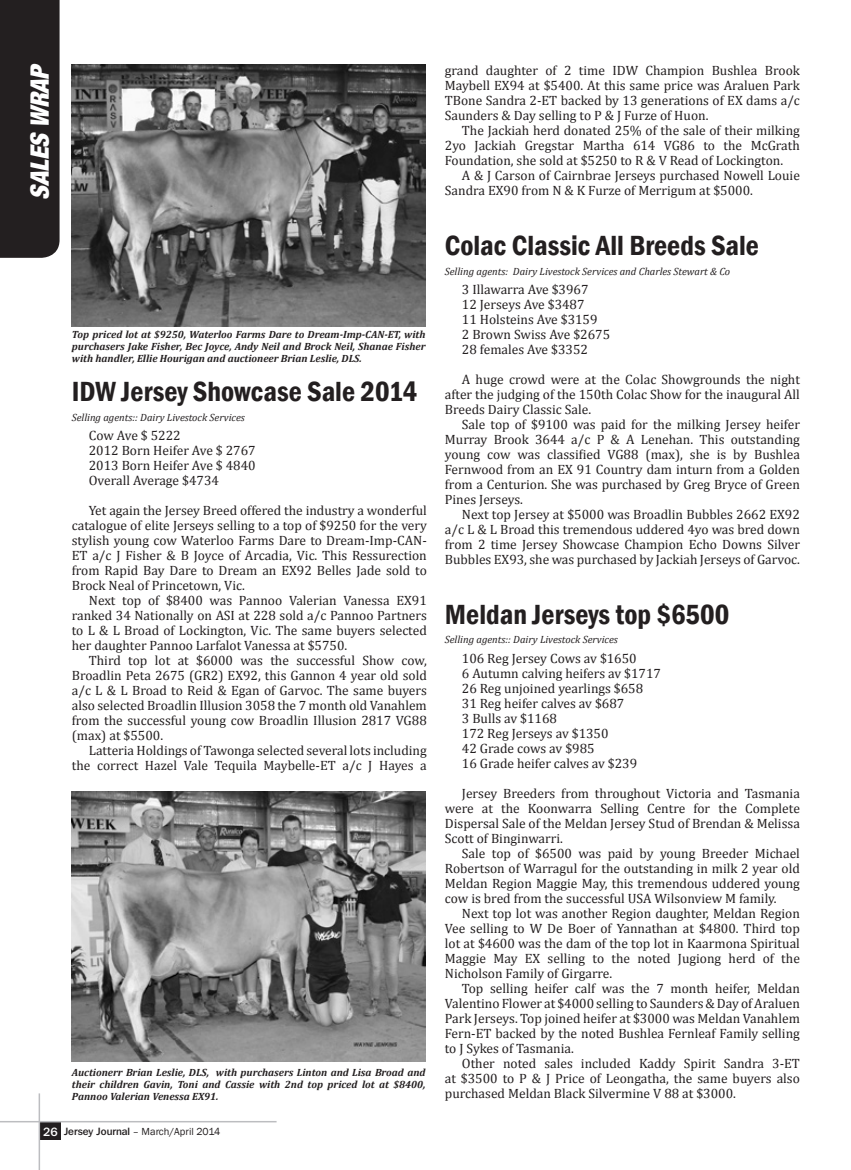
<style>
.page{position:relative;width:851px;height:1170px;background:#fff}
.page>*{position:absolute;margin:0;border:0;box-sizing:border-box;transform-origin:0 0}
.t1{font:600 condensed 28.5px "Franklin Gothic";color:#231f20}
.t2{font:italic 900 condensed 25.5px "Helvetica Neue";color:#fff}
.t3{font:13.5px/15px "Cambria";color:#231f20;text-align:justify}
.t4{font:italic 700 10.5px/12px "Cambria";color:#231f20;text-align:justify}
.t5{font:italic 10.5px "Cambria";color:#231f20}
.t6{font:10.5px "Franklin Gothic";color:#231f20}
.s1{font-family:"Franklin Gothic IT Cby BT";font-weight:500;font-size:12px;color:#fff}
.s2{font-family:"Franklin Gothic IT Cby BT";font-weight:500}
</style>
<div class="page">
<div style="left:40px;top:1122px;width:21px;height:17px;background:#231f20"></div>
<hr style="left:39px;top:1093px;width:1px;height:76px;background:#bcbdc0">
<hr style="left:0;top:1120px;width:276px;height:2px;background:#bcbdc0">
<div style="left:0;top:0;width:60px;height:258px;background:#231f20"></div>
<img style="left:72px;top:64px;width:353px;height:262px">
<img style="left:72px;top:791px;width:353px;height:270px">
<p class="t2" style="left:24px;top:200px;width:139px;rotate:-90deg">SALES WRAP</p>
<p class="t4" style="left:72px;top:328px;width:355px">Top priced lot at $9250, Waterloo Farms Dare to Dream-Imp-CAN-ET, with purchasers Jake Fisher, Bec Joyce, Andy Neil and Brock Neil, Shanae Fisher with handler, Ellie Hourigan and auctioneer Brian Leslie, DLS.</p>
<p class="t1" style="left:72px;top:373px;width:347px">IDW Jersey Showcase Sale 2014</p>
<p class="t5" style="left:72px;top:411px;width:174px">Selling agents:: Dairy Livestock Services</p>
<p class="t3" style="left:89px;top:428px;width:93px">Cow Ave $ 5222</p>
<p class="t3" style="left:89px;top:443px;width:168px">2012 Born Heifer Ave $ 2767</p>
<p class="t3" style="left:89px;top:458px;width:168px">2013 Born Heifer Ave $ 4840</p>
<p class="t3" style="left:89px;top:473px;width:132px">Overall Average $4734</p>
<p class="t3" style="left:72px;top:503px;width:356px;text-indent:17px">Yet again the Jersey Breed offered the industry a wonderful catalogue of elite Jerseys selling to a top of $9250 for the very stylish young cow Waterloo Farms Dare to Dream-Imp-CAN-ET a/c J Fisher &amp; B Joyce of Arcadia, Vic. This Ressurection from Rapid Bay Dare to Dream an EX92 Belles Jade sold to Brock Neal of Princetown, Vic.</p>
<p class="t3" style="left:72px;top:593px;width:356px;text-indent:17px">Next top of $8400 was Pannoo Valerian Vanessa EX91 ranked 34 Nationally on ASI at 228 sold a/c Pannoo Partners to L &amp; L Broad of Lockington, Vic. The same buyers selected her daughter Pannoo Larfalot Vanessa at $5750.</p>
<p class="t3" style="left:72px;top:653px;width:356px;text-indent:17px">Third top lot at $6000 was the successful Show cow, Broadlin Peta 2675 (GR2) EX92, this Gannon 4 year old sold a/c L &amp; L Broad to Reid &amp; Egan of Garvoc. The same buyers also selected Broadlin Illusion 3058 the 7 month old Vanahlem from the successful young cow Broadlin Illusion 2817 VG88 (max) at $5500.</p>
<p class="t3" style="left:72px;top:743px;width:356px;text-align:right">Latteria Holdings of Tawonga selected several lots including the correct Hazel Vale Tequila Maybelle-ET a/c J Hayes a</p>
<p class="t4" style="left:72px;top:1066px;width:355px">Auctionerr Brian Leslie, DLS, with purchasers Linton and Lisa Broad and their children Gavin, Toni and Cassie with 2nd top priced lot at $8400, Pannoo Valerian Venessa EX91.</p>
<p class="t6" style="left:43px;top:1125px;width:179px"><span class="s1">26</span> <span class="s2">Jersey Journal</span> – March/April 2014</p>
<p class="t3" style="left:445px;top:63px;width:356px">grand daughter of 2 time IDW Champion Bushlea Brook Maybell EX94 at $5400. At this same price was Araluen Park TBone Sandra 2-ET backed by 13 generations of EX dams a/c Saunders &amp; Day selling to P &amp; J Furze of Huon.</p>
<p class="t3" style="left:445px;top:123px;width:356px;text-indent:17px">The Jackiah herd donated 25% of the sale of their milking 2yo Jackiah Gregstar Martha 614 VG86 to the McGrath Foundation, she sold at $5250 to R &amp; V Read of Lockington.</p>
<p class="t3" style="left:445px;top:168px;width:356px;text-indent:17px">A &amp; J Carson of Cairnbrae Jerseys purchased Nowell Louie<br>Sandra EX90 from N &amp; K Furze of Merrigum at $5000.</p>
<p class="t1" style="left:445px;top:227px;width:316px">Colac Classic All Breeds Sale</p>
<p class="t5" style="left:445px;top:265px;width:287px">Selling agents: Dairy Livestock Services and Charles Stewart &amp; Co</p>
<p class="t3" style="left:462px;top:282px;width:128px">3 Illawarra Ave $3967</p>
<p class="t3" style="left:462px;top:297px;width:124px">12 Jerseys Ave $3487</p>
<p class="t3" style="left:462px;top:312px;width:137px">11 Holsteins Ave $3159</p>
<p class="t3" style="left:462px;top:327px;width:150px">2 Brown Swiss Ave $2675</p>
<p class="t3" style="left:462px;top:342px;width:127px">28 females Ave $3352</p>
<p class="t3" style="left:445px;top:372px;width:356px;text-indent:17px">A huge crowd were at the Colac Showgrounds the night after the judging of the 150th Colac Show for the inaugural All Breeds Dairy Classic Sale.</p>
<p class="t3" style="left:445px;top:417px;width:356px;text-indent:17px">Sale top of $9100 was paid for the milking Jersey heifer Murray Brook 3644 a/c P &amp; A Lenehan. This outstanding young cow was classified VG88 (max), she is by Bushlea Fernwood from an EX 91 Country dam inturn from a Golden from a Centurion. She was purchased by Greg Bryce of Green Pines Jerseys.</p>
<p class="t3" style="left:445px;top:507px;width:356px;text-indent:17px">Next top Jersey at $5000 was Broadlin Bubbles 2662 EX92 a/c L &amp; L Broad this tremendous uddered 4yo was bred down from 2 time Jersey Showcase Champion Echo Downs Silver Bubbles EX93, she was purchased by Jackiah Jerseys of Garvoc.</p>
<p class="t1" style="left:445px;top:595px;width:286px">Meldan Jerseys top $6500</p>
<p class="t5" style="left:445px;top:633px;width:174px">Selling agents:: Dairy Livestock Services</p>
<p class="t3" style="left:462px;top:650px;width:176px">106 Reg Jersey Cows av $1650</p>
<p class="t3" style="left:462px;top:665px;width:201px">6 Autumn calving heifers av $1717</p>
<p class="t3" style="left:462px;top:680px;width:183px">26 Reg unjoined yearlings $658</p>
<p class="t3" style="left:462px;top:695px;width:164px">31 Reg heifer calves av $687</p>
<p class="t3" style="left:462px;top:710px;width:97px">3 Bulls av $1168</p>
<p class="t3" style="left:462px;top:725px;width:148px">172 Reg Jerseys av $1350</p>
<p class="t3" style="left:462px;top:740px;width:134px">42 Grade cows av $985</p>
<p class="t3" style="left:462px;top:755px;width:177px">16 Grade heifer calves av $239</p>
<p class="t3" style="left:445px;top:785px;width:356px;text-indent:17px">Jersey Breeders from throughout Victoria and Tasmania were at the Koonwarra Selling Centre for the Complete Dispersal Sale of the Meldan Jersey Stud of Brendan &amp; Melissa Scott of Binginwarri.</p>
<p class="t3" style="left:445px;top:845px;width:356px;text-indent:17px">Sale top of $6500 was paid by young Breeder Michael Robertson of Warragul for the outstanding in milk 2 year old Meldan Region Maggie May, this tremendous uddered young cow is bred from the successful USA Wilsonview M family.</p>
<p class="t3" style="left:445px;top:905px;width:356px;text-indent:17px">Next top lot was another Region daughter, Meldan Region Vee selling to W De Boer of Yannathan at $4800. Third top lot at $4600 was the dam of the top lot in Kaarmona Spiritual Maggie May EX selling to the noted Jugiong herd of the Nicholson Family of Girgarre.</p>
<p class="t3" style="left:445px;top:980px;width:356px;text-indent:17px">Top selling heifer calf was the 7 month heifer, Meldan Valentino Flower at $4000 selling to Saunders &amp; Day of Araluen Park Jerseys. Top joined heifer at $3000 was Meldan Vanahlem Fern-ET backed by the noted Bushlea Fernleaf Family selling to J Sykes of Tasmania.</p>
<p class="t3" style="left:445px;top:1055px;width:356px;text-indent:17px">Other noted sales included Kaddy Spirit Sandra 3-ET at $3500 to P &amp; J Price of Leongatha, the same buyers also purchased Meldan Black Silvermine V 88 at $3000.</p>
</div>
